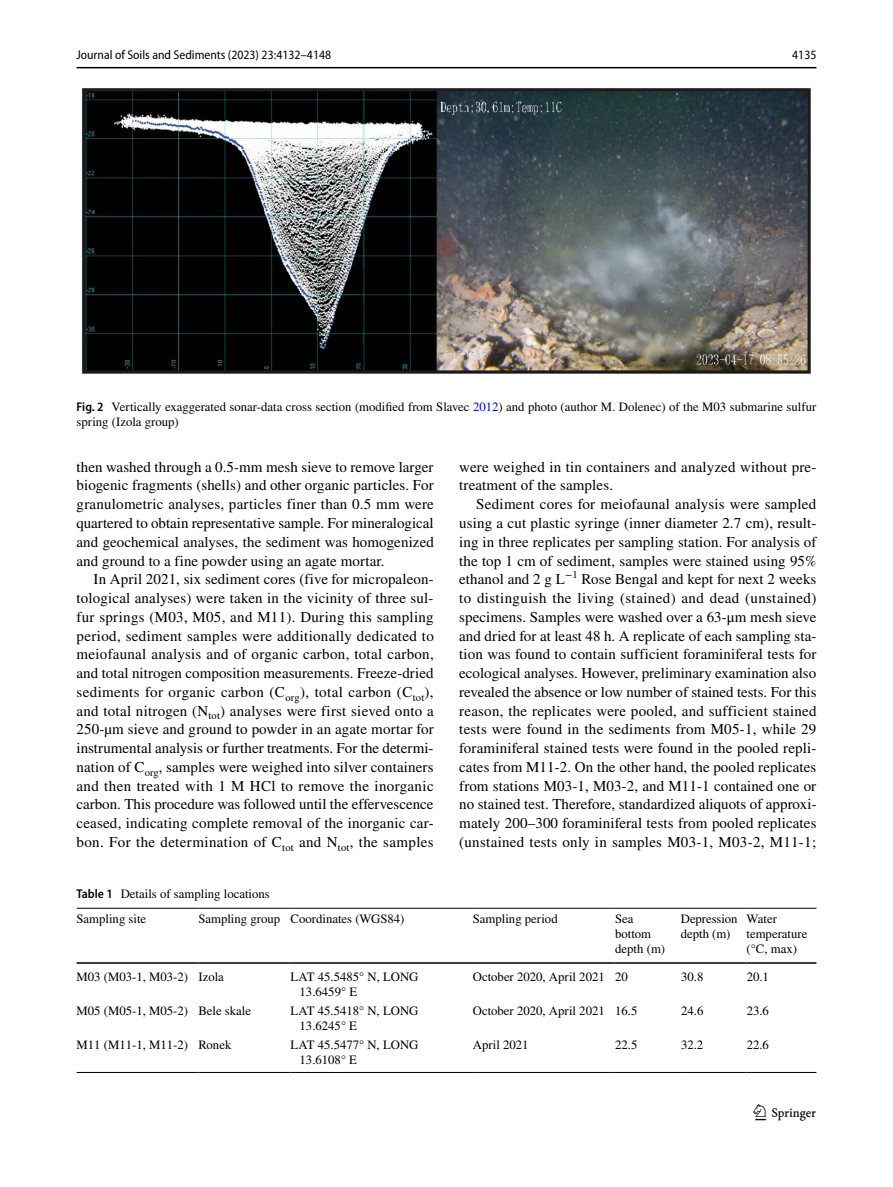
<style>
.page{position:relative;width:893px;height:1187px;background:#fff}
.page>*{position:absolute;margin:0;border:0;box-sizing:border-box;transform-origin:0 0}
.t1{font:22.5px "Springnew Regular 2";color:#000}
.t2{font:15px/18.8px "STIX";letter-spacing:.015em;color:#000;text-align:justify}
.t3{font:12.75px/15px "STIX";color:#000}
.t4{font:semi-condensed 12.75px "Myriad Pro";color:#000}
.s1{font-family:"Myriad Pro";font-weight:600;font-stretch:semi-condensed}
.s2{color:#00f}
</style>
<div class="page">
<hr style="left:77px;top:67px;width:739px;height:1px;background:#000">
<img style="left:81px;top:88px;width:730px;height:286px">
<hr style="left:77px;top:907px;width:121px;height:1px;background:#000">
<hr style="left:77px;top:962px;width:121px;height:1px;background:#000">
<hr style="left:198px;top:907px;width:93px;height:1px;background:#000">
<hr style="left:198px;top:962px;width:93px;height:1px;background:#000">
<hr style="left:291px;top:907px;width:182px;height:1px;background:#000">
<hr style="left:291px;top:962px;width:182px;height:1px;background:#000">
<hr style="left:473px;top:907px;width:142px;height:1px;background:#000">
<hr style="left:473px;top:962px;width:142px;height:1px;background:#000">
<hr style="left:615px;top:907px;width:66px;height:1px;background:#000">
<hr style="left:615px;top:962px;width:66px;height:1px;background:#000">
<hr style="left:681px;top:907px;width:65px;height:1px;background:#000">
<hr style="left:681px;top:962px;width:65px;height:1px;background:#000">
<hr style="left:746px;top:907px;width:70px;height:1px;background:#000">
<hr style="left:746px;top:962px;width:70px;height:1px;background:#000">
<hr style="left:77px;top:1071px;width:121px;height:1px;background:#000">
<hr style="left:198px;top:1071px;width:93px;height:1px;background:#000">
<hr style="left:291px;top:1071px;width:182px;height:1px;background:#000">
<hr style="left:473px;top:1071px;width:142px;height:1px;background:#000">
<hr style="left:615px;top:1071px;width:66px;height:1px;background:#000">
<hr style="left:681px;top:1071px;width:65px;height:1px;background:#000">
<hr style="left:746px;top:1071px;width:70px;height:1px;background:#000">
<p class="t4" style="left:77px;top:48px;width:256px">Journal of Soils and Sediments (2023) 23:4132–4148</p>
<p class="t4" style="left:792px;top:48px;width:26px">4135</p>
<p class="t3" style="left:77px;top:400px;width:741px"><span class="s1">Fig. 2</span> Vertically exaggerated sonar-data cross section (modified from Slavec <span class="s2">2012</span>) and photo (author M. Dolenec) of the M03 submarine sulfur spring (Izola group)</p>
<p class="t2" style="left:77px;top:458px;width:359px">then washed through a 0.5-mm mesh sieve to remove larger biogenic fragments (shells) and other organic particles. For granulometric analyses, particles finer than 0.5 mm were quartered to obtain representative sample. For mineralogical and geochemical analyses, the sediment was homogenized and ground to a fine powder using an agate mortar.</p>
<p class="t2" style="left:77px;top:571px;width:359px;text-indent:17px">In April 2021, six sediment cores (five for micropaleon&shy;tological analyses) were taken in the vicinity of three sul&shy;fur springs (M03, M05, and M11). During this sampling period, sediment samples were additionally dedicated to meiofaunal analysis and of organic carbon, total carbon, and total nitrogen composition measurements. Freeze-dried sediments for organic carbon (C<sub>org</sub>), total carbon (C<sub>tot</sub>), and total nitrogen (N<sub>tot</sub>) analyses were first sieved onto a 250-µm sieve and ground to powder in an agate mortar for instrumental analysis or further treatments. For the determi&shy;nation of C<sub>org</sub>, samples were weighed into silver containers and then treated with 1 M HCl to remove the inorganic carbon. This procedure was followed until the effervescence ceased, indicating complete removal of the inorganic car&shy;bon. For the determination of C<sub>tot</sub> and N<sub>tot</sub>, the samples</p>
<p class="t2" style="left:459px;top:458px;width:359px">were weighed in tin containers and analyzed without pre&shy;treatment of the samples.</p>
<p class="t2" style="left:459px;top:496px;width:359px;text-indent:17px">Sediment cores for meiofaunal analysis were sampled using a cut plastic syringe (inner diameter 2.7 cm), result&shy;ing in three replicates per sampling station. For analysis of the top 1 cm of sediment, samples were stained using 95% ethanol and 2 g L<sup>−1</sup> Rose Bengal and kept for next 2 weeks to distinguish the living (stained) and dead (unstained) specimens. Samples were washed over a 63-μm mesh sieve and dried for at least 48 h. A replicate of each sampling sta&shy;tion was found to contain sufficient foraminiferal tests for ecological analyses. However, preliminary examination also revealed the absence or low number of stained tests. For this reason, the replicates were pooled, and sufficient stained tests were found in the sediments from M05-1, while 29 foraminiferal stained tests were found in the pooled repli&shy;cates from M11-2. On the other hand, the pooled replicates from stations M03-1, M03-2, and M11-1 contained one or no stained test. Therefore, standardized aliquots of approxi&shy;mately 200–300 foraminiferal tests from pooled replicates (unstained tests only in samples M03-1, M03-2, M11-1;</p>
<p class="t3" style="left:77px;top:881px;width:195px;line-height:25.5px"><span class="s1">Table 1</span> Details of sampling locations<br>Sampling site</p>
<p class="t3" style="left:198px;top:912px;width:208px">Sampling group Coordinates (WGS84)</p>
<p class="t3" style="left:473px;top:912px;width:86px">Sampling period</p>
<p class="t3" style="left:615px;top:912px;width:52px">Sea bottom depth (m)</p>
<p class="t3" style="left:681px;top:912px;width:58px">Depression depth (m)</p>
<p class="t3" style="left:746px;top:912px;width:62px">Water temperature (°C, max)</p>
<p class="t3" style="left:77px;top:970px;width:149px">M03 (M03-1, M03-2) Izola</p>
<p class="t3" style="left:300px;top:970px;width:120px;text-indent:-9px">LAT 45.5485° N, LONG<br>13.6459° E</p>
<p class="t3" style="left:473px;top:970px;width:157px">October 2020, April 2021 20</p>
<p class="t3" style="left:681px;top:970px;width:24px">30.8</p>
<p class="t3" style="left:747px;top:970px;width:24px">20.1</p>
<p class="t3" style="left:77px;top:1004px;width:176px">M05 (M05-1, M05-2) Bele skale</p>
<p class="t3" style="left:300px;top:1004px;width:120px;text-indent:-9px">LAT 45.5418° N, LONG<br>13.6245° E</p>
<p class="t3" style="left:473px;top:1004px;width:166px">October 2020, April 2021 16.5</p>
<p class="t3" style="left:681px;top:1004px;width:24px">24.6</p>
<p class="t3" style="left:747px;top:1004px;width:24px">23.6</p>
<p class="t3" style="left:76px;top:1037px;width:156px">M11 (M11-1, M11-2) Ronek</p>
<p class="t3" style="left:300px;top:1037px;width:120px;text-indent:-9px">LAT 45.5477° N, LONG<br>13.6108° E</p>
<p class="t3" style="left:473px;top:1037px;width:57px">April 2021</p>
<p class="t3" style="left:615px;top:1037px;width:24px">22.5</p>
<p class="t3" style="left:681px;top:1037px;width:24px">32.2</p>
<p class="t3" style="left:747px;top:1037px;width:24px">22.6</p>
<h1 class="t1" style="left:755px;top:1104px;width:62px">1 3</h1>
</div>
